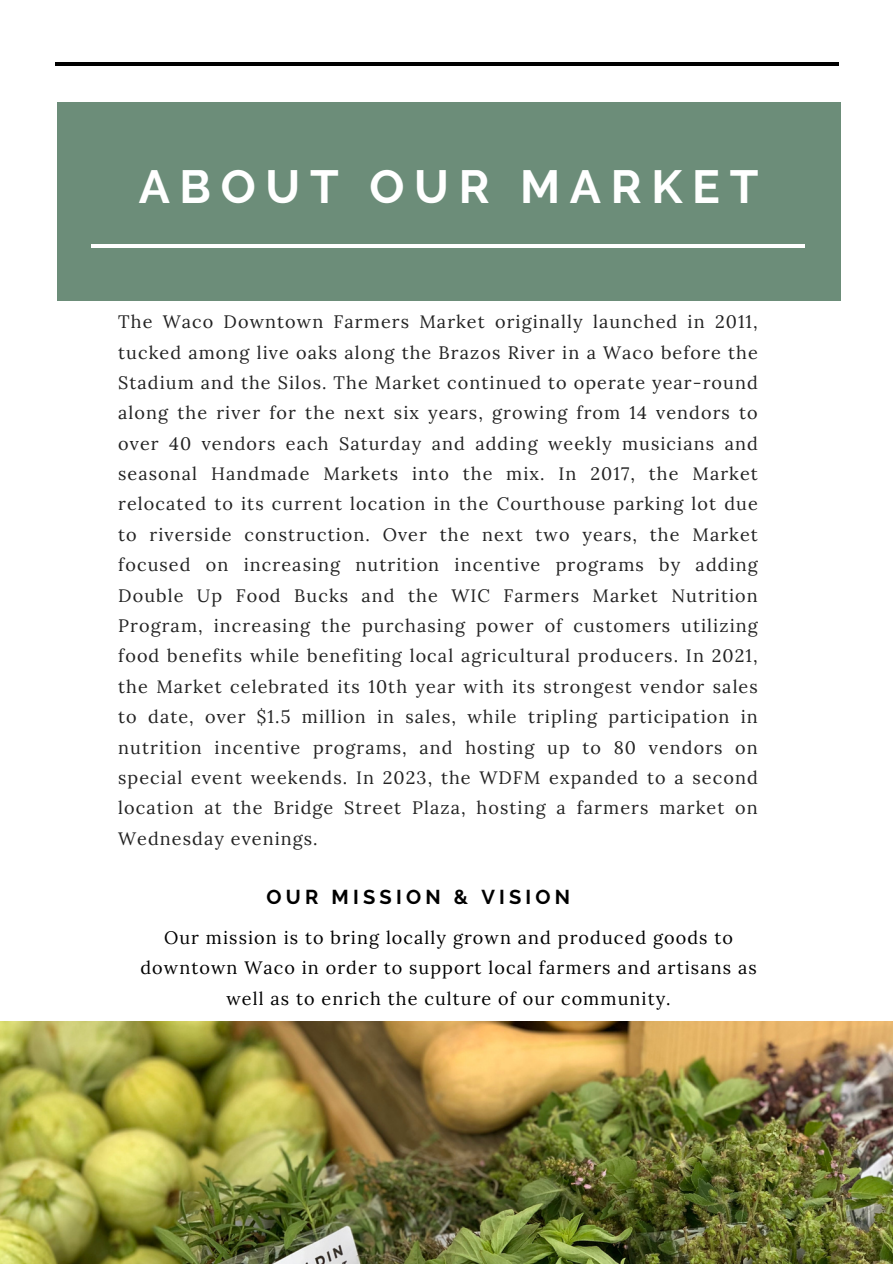
<style>
.page{position:relative;width:893px;height:1264px;background:#fff}
.page>*{position:absolute;margin:0;border:0;box-sizing:border-box;transform-origin:0 0}
.t1{font:700 46.35px "Raleway";letter-spacing:.21em;color:#fff}
.t2{font:700 20.1px "Raleway";letter-spacing:.21em;color:#000}
.t3{font:18px/30.3px "Lora";letter-spacing:.06em;color:#222;text-align:justify}
.t4{font:18px/30.3px "Lora";letter-spacing:.06em;color:#000;text-align:center}
</style>
<div class="page">
<img style="left:0;top:1021px;width:892px;height:242px">
<hr style="left:55px;top:62px;width:783px;height:4px;background:#000">
<div style="left:57px;top:102px;width:783px;height:198px;background:#6c8d79"></div>
<hr style="left:91px;top:244px;width:713px;height:4px;background:#fff">
<p class="t1" style="left:139px;top:160px;width:621px">ABOUT OUR MARKET</p>
<p class="t3" style="left:118px;top:306px;width:641px">The Waco Downtown Farmers Market originally launched in 2011, tucked among live oaks along the Brazos River in a Waco before the Stadium and the Silos. The Market continued to operate year-round along the river for the next six years, growing from 14 vendors to over 40 vendors each Saturday and adding weekly musicians and seasonal Handmade Markets into the mix. In 2017, the Market relocated to its current location in the Courthouse parking lot due to riverside construction. Over the next two years, the Market focused on increasing nutrition incentive programs by adding Double Up Food Bucks and the WIC Farmers Market Nutrition Program, increasing the purchasing power of customers utilizing food benefits while benefiting local agricultural producers. In 2021, the Market celebrated its 10th year with its strongest vendor sales to date, over $1.5 million in sales, while tripling participation in nutrition incentive programs, and hosting up to 80 vendors on special event weekends. In 2023, the WDFM expanded to a second location at the Bridge Street Plaza, hosting a farmers market on Wednesday evenings.</p>
<p class="t2" style="left:266px;top:884px;width:305px">OUR MISSION &amp; VISION</p>
<h1 class="t4" style="left:140px;top:922px;width:617px">Our mission is to bring locally grown and produced goods to downtown Waco in order to support local farmers and artisans as well as to enrich the culture of our community.</h1>
</div>
